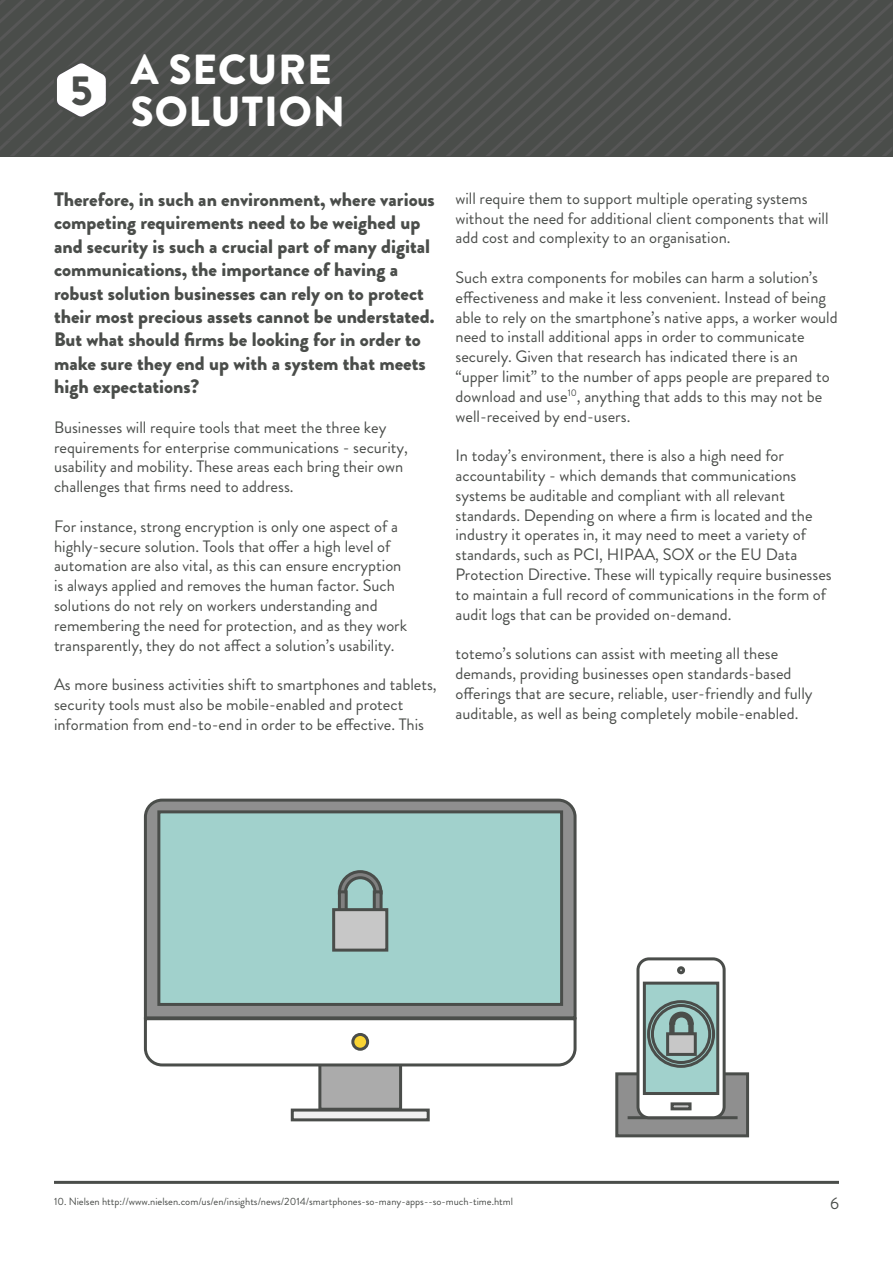
<style>
.page{position:relative;width:893px;height:1263px;background:#fff}
.page>*{position:absolute;margin:0;border:0;box-sizing:border-box;transform-origin:0 0}
.t1{font:900 42px/42px "Brandon Grotesque";letter-spacing:.02em;color:#fff}
.t2{font:900 42px "Brandon Grotesque";color:#4a4d4a}
.t3{font:900 19.5px/23.4px "Brandon Grotesque";color:#4a4d4a}
.t4{font:16.5px/19.8px "Brandon Grotesque";color:#4a4d4a}
.t5{font:10.5px "Brandon Grotesque";color:#4a4d4a}
</style>
<div class="page">
<hr style="left:54px;top:1181px;width:785px;height:3px;background:#4a4d4a">
<svg style="left:0;top:0;width:892px;height:156px;background:#4f514f"></svg>
<div style="left:615px;top:1072px;width:134px;height:65px;background:#8f8f8f;border:3px solid #4a4d4a"></div>
<hr style="left:628px;top:1116px;width:110px;height:3px;background:#4a4d4a">
<div style="left:638px;top:959px;width:86px;height:159px;background:#fff;border-radius:11px"></div>
<div style="left:636px;top:957px;width:90px;height:162px;border:3px solid #4a4d4a;border-radius:11px"></div>
<div style="left:671px;top:1102px;width:20px;height:8px;border:3px solid #4a4d4a"></div>
<div style="left:644px;top:983px;width:74px;height:110px;background:#a1d1cc"></div>
<div style="left:643px;top:982px;width:76px;height:113px;border:3px solid #4a4d4a"></div>
<div style="left:677px;top:966px;width:8px;height:8px;border:3px solid #4a4d4a;border-radius:50%"></div>
<svg style="left:646px;top:999px;width:70px;height:70px"></svg>
<div style="left:668px;top:1034px;width:27px;height:20px;background:#c7c7c7"></div>
<div style="left:666px;top:1032px;width:31px;height:24px;border:3px solid #4a4d4a"></div>
<div style="left:318px;top:1035px;width:84px;height:76px;background:#ababab;border:3px solid #4a4d4a"></div>
<svg style="left:143px;top:798px;width:434px;height:218px;background:#888"></svg>
<svg style="left:143px;top:1016px;width:434px;height:52px"></svg>
<div style="left:157px;top:810px;width:406px;height:196px;background:#a1d1cc;border:3px solid #4a4d4a"></div>
<div style="left:353px;top:1034px;width:15px;height:15px;background:#fad433;border-radius:50%"></div>
<div style="left:351px;top:1033px;width:18px;height:18px;border:3px solid #4a4d4a;border-radius:50%"></div>
<div style="left:291px;top:1108px;width:139px;height:13px;background:#f0f0f0;border:3px solid #4a4d4a"></div>
<svg style="left:337px;top:870px;width:46px;height:38px"></svg>
<div style="left:334px;top:910px;width:53px;height:40px;background:#c7c7c7"></div>
<div style="left:332px;top:908px;width:56px;height:44px;border:3px solid #4a4d4a"></div>
<h1 class="t2" style="left:70px;top:60px;width:24px">5</h1>
<h1 class="t1" style="left:131px;top:49px;width:216px">A SECURE<br>SOLUTION</h1>
<p class="t3" style="left:54px;top:188px;width:382px">Therefore, in such an environment, where various competing requirements need to be weighed up and security is such a crucial part of many digital communications, the importance of having a robust solution businesses can rely on to protect their most precious assets cannot be understated.<br>But what should firms be looking for in order to make sure they end up with a system that meets high expectations?</p>
<p class="t4" style="left:54px;top:417px;width:355px">Businesses will require tools that meet the three key requirements for enterprise communications - security, usability and mobility. These areas each bring their own challenges that firms need to address.</p>
<p class="t4" style="left:54px;top:516px;width:355px">For instance, strong encryption is only one aspect of a highly-secure solution. Tools that offer a high level of automation are also vital, as this can ensure encryption is always applied and removes the human factor. Such solutions do not rely on workers understanding and remembering the need for protection, and as they work transparently, they do not affect a solution’s usability.</p>
<p class="t4" style="left:54px;top:675px;width:384px">As more business activities shift to smartphones and tablets, security tools must also be mobile-enabled and protect information from end-to-end in order to be effective. This</p>
<p class="t4" style="left:455px;top:188px;width:375px">will require them to support multiple operating systems without the need for additional client components that will add cost and complexity to an organisation.</p>
<p class="t4" style="left:455px;top:268px;width:384px">Such extra components for mobiles can harm a solution’s effectiveness and make it less convenient. Instead of being able to rely on the smartphone’s native apps, a worker would need to install additional apps in order to communicate securely. Given that research has indicated there is an “upper limit” to the number of apps people are prepared to download and use<sup>10</sup>, anything that adds to this may not be well-received by end-users.</p>
<p class="t4" style="left:455px;top:446px;width:378px">In today’s environment, there is also a high need for accountability - which demands that communications systems be auditable and compliant with all relevant standards. Depending on where a firm is located and the industry it operates in, it may need to meet a variety of standards, such as PCI, HIPAA, SOX or the EU Data Protection Directive. These will typically require businesses to maintain a full record of communications in the form of audit logs that can be provided on-demand.</p>
<p class="t4" style="left:455px;top:644px;width:359px">totemo’s solutions can assist with meeting all these demands, providing businesses open standards-based offerings that are secure, reliable, user-friendly and fully auditable, as well as being completely mobile-enabled.</p>
<p class="t5" style="left:54px;top:1194px;width:461px">10. Nielsen http://www.nielsen.com/us/en/insights/news/2014/smartphones-so-many-apps--so-much-time.html</p>
<p class="t4" style="left:830px;top:1194px;width:10px">6</p>
</div>
